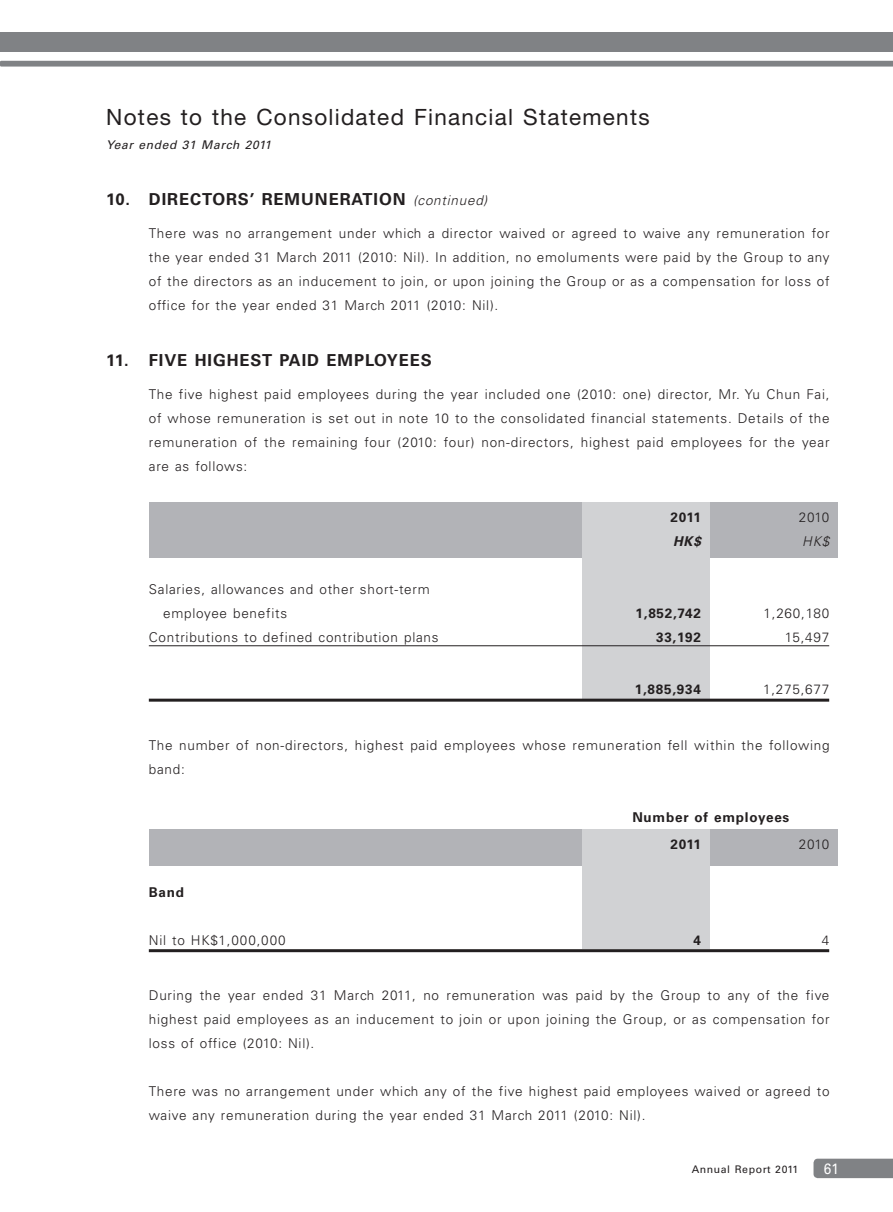
<style>
.page{position:relative;width:893px;height:1212px;background:#fff}
.page>*{position:absolute;margin:0;border:0;box-sizing:border-box;transform-origin:0 0}
.t1{font:22.5px "Helvetica Neue LT Std";letter-spacing:.055em;color:#231f20}
.t2{font:700 16.5px "Univers LT Std";letter-spacing:.055em;color:#231f20}
.t3{font:15px "Univers LT Std";color:#fff;scale:.9 1}
.t4{font:300 13.5px/24px "Univers LT Std";letter-spacing:.055em;color:#231f20;text-align:justify}
.t5{font:700 13.5px/27px "Univers LT Std";letter-spacing:.055em;color:#231f20}
.t6{font:italic 700 13.5px "Univers LT Std";color:#231f20}
.t7{font:italic 300 13.5px "Univers LT Std";color:#231f20}
.t8{font:italic 12px "Univers LT Std";letter-spacing:.055em;color:#231f20}
.t9{font:10.5px "Univers LT Std";letter-spacing:.055em;color:#231f20}
.s1{font-weight:300;font-style:italic;font-size:13.5px}
</style>
<div class="page">
<div style="left:813px;top:1158px;width:80px;height:20px;background:#808285"></div>
<div style="left:0;top:32px;width:893px;height:20px;background:#808285"></div>
<svg style="left:0;top:61px;width:893px;height:6px;background:#898b8d"></svg>
<div style="left:149px;top:502px;width:689px;height:55px;background:#b2b3b7"></div>
<div style="left:583px;top:502px;width:127px;height:199px;background:#d1d2d4"></div>
<hr style="left:149px;top:645px;width:680px;height:1px;background:#231f20">
<hr style="left:149px;top:699px;width:680px;height:3px;background:#231f20">
<div style="left:149px;top:829px;width:689px;height:37px;background:#b2b3b7"></div>
<div style="left:583px;top:829px;width:127px;height:120px;background:#d1d2d4"></div>
<hr style="left:149px;top:949px;width:680px;height:3px;background:#231f20">
<p class="t1" style="left:106px;top:104px;width:545px">Notes to the Consolidated Financial Statements</p>
<p class="t8" style="left:106px;top:138px;width:166px">Year ended 31 March 2011</p>
<p class="t2" style="left:106px;top:190px;width:383px">10. DIRECTORS’ REMUNERATION <span class="s1">(continued)</span></p>
<p class="t4" style="left:149px;top:221px;width:682px">There was no arrangement under which a director waived or agreed to waive any remuneration for the year ended 31 March 2011 (2010: Nil). In addition, no emoluments were paid by the Group to any of the directors as an inducement to join, or upon joining the Group or as a compensation for loss of office for the year ended 31 March 2011 (2010: Nil).</p>
<p class="t2" style="left:106px;top:351px;width:327px">11. FIVE HIGHEST PAID EMPLOYEES</p>
<p class="t4" style="left:149px;top:382px;width:682px">The five highest paid employees during the year included one (2010: one) director, Mr. Yu Chun Fai, of whose remuneration is set out in note 10 to the consolidated financial statements. Details of the remuneration of the remaining four (2010: four) non-directors, highest paid employees for the year are as follows:</p>
<p class="t4" style="left:163px;top:577px;width:268px;text-indent:-14px">Salaries, allowances and other short-term employee benefits</p>
<p class="t5" style="left:671px;top:503px;width:32px">2011</p>
<p class="t4" style="left:799px;top:505px;width:32px">2010</p>
<p class="t6" style="left:673px;top:533px;width:29px">HK$</p>
<p class="t7" style="left:802px;top:533px;width:29px">HK$</p>
<p class="t5" style="left:636px;top:599px;width:67px">1,852,742</p>
<p class="t4" style="left:764px;top:601px;width:67px">1,260,180</p>
<p class="t4" style="left:149px;top:625px;width:291px">Contributions to defined contribution plans</p>
<p class="t5" style="left:656px;top:623px;width:46px">33,192</p>
<p class="t4" style="left:785px;top:625px;width:46px">15,497</p>
<p class="t5" style="left:635px;top:676px;width:68px">1,885,934</p>
<p class="t4" style="left:763px;top:677px;width:68px">1,275,677</p>
<p class="t4" style="left:149px;top:733px;width:682px">The number of non-directors, highest paid employees whose remuneration fell within the following band:</p>
<p class="t5" style="left:671px;top:803px;width:120px;text-indent:-38px">Number of employees<br>2011</p>
<p class="t4" style="left:799px;top:832px;width:32px">2010</p>
<p class="t5" style="left:149px;top:878px;width:37px">Band</p>
<p class="t4" style="left:149px;top:928px;width:138px">Nil to HK$1,000,000</p>
<p class="t5" style="left:693px;top:926px;width:9px">4</p>
<p class="t4" style="left:822px;top:928px;width:9px">4</p>
<p class="t4" style="left:149px;top:983px;width:682px">During the year ended 31 March 2011, no remuneration was paid by the Group to any of the five highest paid employees as an inducement to join or upon joining the Group, or as compensation for loss of office (2010: Nil).</p>
<p class="t4" style="left:149px;top:1079px;width:682px">There was no arrangement under which any of the five highest paid employees waived or agreed to waive any remuneration during the year ended 31 March 2011 (2010: Nil).</p>
<p class="t9" style="left:692px;top:1163px;width:108px">Annual Report 2011</p>
<p class="t3" style="left:824px;top:1160px;width:19px">61</p>
</div>
